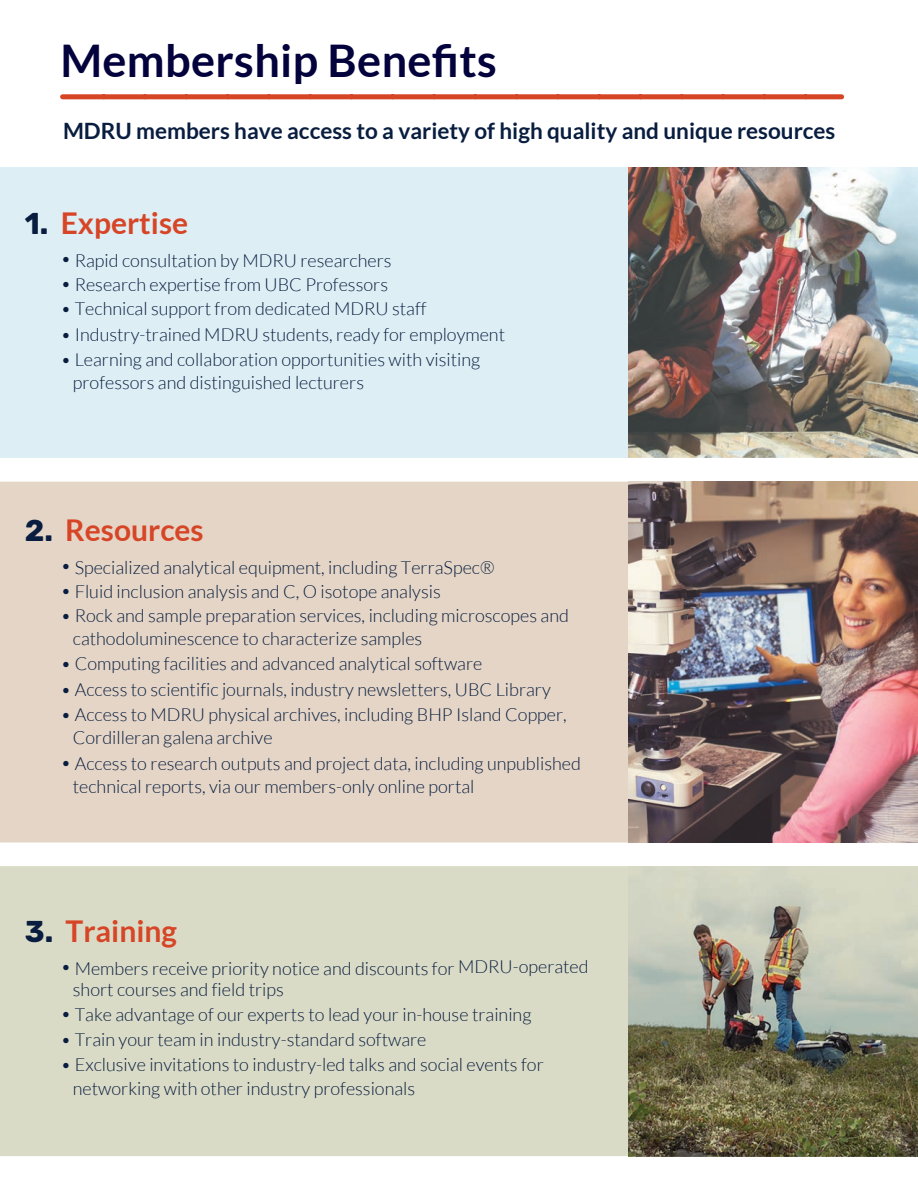
<style>
.page{position:relative;width:918px;height:1188px;background:#fff}
.page>*{position:absolute;margin:0;border:0;box-sizing:border-box;transform-origin:0 0}
.t1{font:700 45px "Lato";letter-spacing:.01em;color:#03023c}
.t2{font:700 30px "Lato";color:#d74527}
.t3{font:700 22.5px "Lato";color:#081d3f}
.t4{font:300 18px/22.5px "Lato";color:#081d3f}
.s1{font-family:"Rubik";color:#081d3f}
</style>
<div class="page">
<svg style="left:63px;top:94px;width:779px;height:5px;background:#d94e32"></svg>
<img style="left:629px;top:167px;width:289px;height:291px">
<div style="left:0;top:167px;width:629px;height:290px;background:#ddeef4"></div>
<div style="left:0;top:482px;width:629px;height:361px;background:#e4d5c6"></div>
<img style="left:629px;top:482px;width:289px;height:361px">
<div style="left:0;top:866px;width:629px;height:290px;background:#dadbc6"></div>
<img style="left:629px;top:866px;width:289px;height:290px">
<h1 class="t1" style="left:60px;top:34px;width:438px">Membership Benefits</h1>
<p class="t3" style="left:63px;top:118px;width:774px">MDRU members have access to a variety of high quality and unique resources</p>
<h2 class="t2" style="left:25px;top:206px;width:165px"><span class="s1">1.</span> Expertise</h2>
<p class="t4" style="left:61px;top:250px;width:332px">• Rapid consultation by MDRU researchers</p>
<p class="t4" style="left:61px;top:273px;width:329px">• Research expertise from UBC Professors</p>
<p class="t4" style="left:61px;top:298px;width:367px">• Technical support from dedicated MDRU staff</p>
<p class="t4" style="left:61px;top:323px;width:446px">• Industry-trained MDRU students, ready for employment</p>
<p class="t4" style="left:73px;top:349px;width:409px;text-indent:-12px">• Learning and collaboration opportunities with visiting professors and distinguished lecturers</p>
<h2 class="t2" style="left:25px;top:513px;width:180px"><span class="s1">2.</span> Resources</h2>
<p class="t4" style="left:61px;top:557px;width:435px">• Specialized analytical equipment, including TerraSpec®</p>
<p class="t4" style="left:61px;top:580px;width:381px">• Fluid inclusion analysis and C, O isotope analysis</p>
<p class="t4" style="left:73px;top:605px;width:498px;text-indent:-12px">• Rock and sample preparation services, including microscopes and cathodoluminescence to characterize samples</p>
<p class="t4" style="left:61px;top:653px;width:423px">• Computing facilities and advanced analytical software</p>
<p class="t4" style="left:61px;top:678px;width:491px">• Access to scientific journals, industry newsletters, UBC Library</p>
<p class="t4" style="left:73px;top:704px;width:495px;text-indent:-12px">• Access to MDRU physical archives, including BHP Island Copper,<br>Cordilleran galena archive</p>
<p class="t4" style="left:73px;top:753px;width:509px;text-indent:-12px">• Access to research outputs and project data, including unpublished technical reports, via our members-only online portal</p>
<h2 class="t2" style="left:25px;top:914px;width:154px"><span class="s1">3.</span> Training</h2>
<p class="t4" style="left:73px;top:959px;width:517px;line-height:20.2px;text-indent:-12px">• Members receive priority notice and discounts for MDRU-operated short courses and field trips</p>
<p class="t4" style="left:61px;top:1003px;width:472px">• Take advantage of our experts to lead your in-house training</p>
<p class="t4" style="left:61px;top:1028px;width:367px">• Train your team in industry-standard software</p>
<p class="t4" style="left:73px;top:1053px;width:472px;line-height:23.2px;text-indent:-12px">• Exclusive invitations to industry-led talks and social events for networking with other industry professionals</p>
</div>
